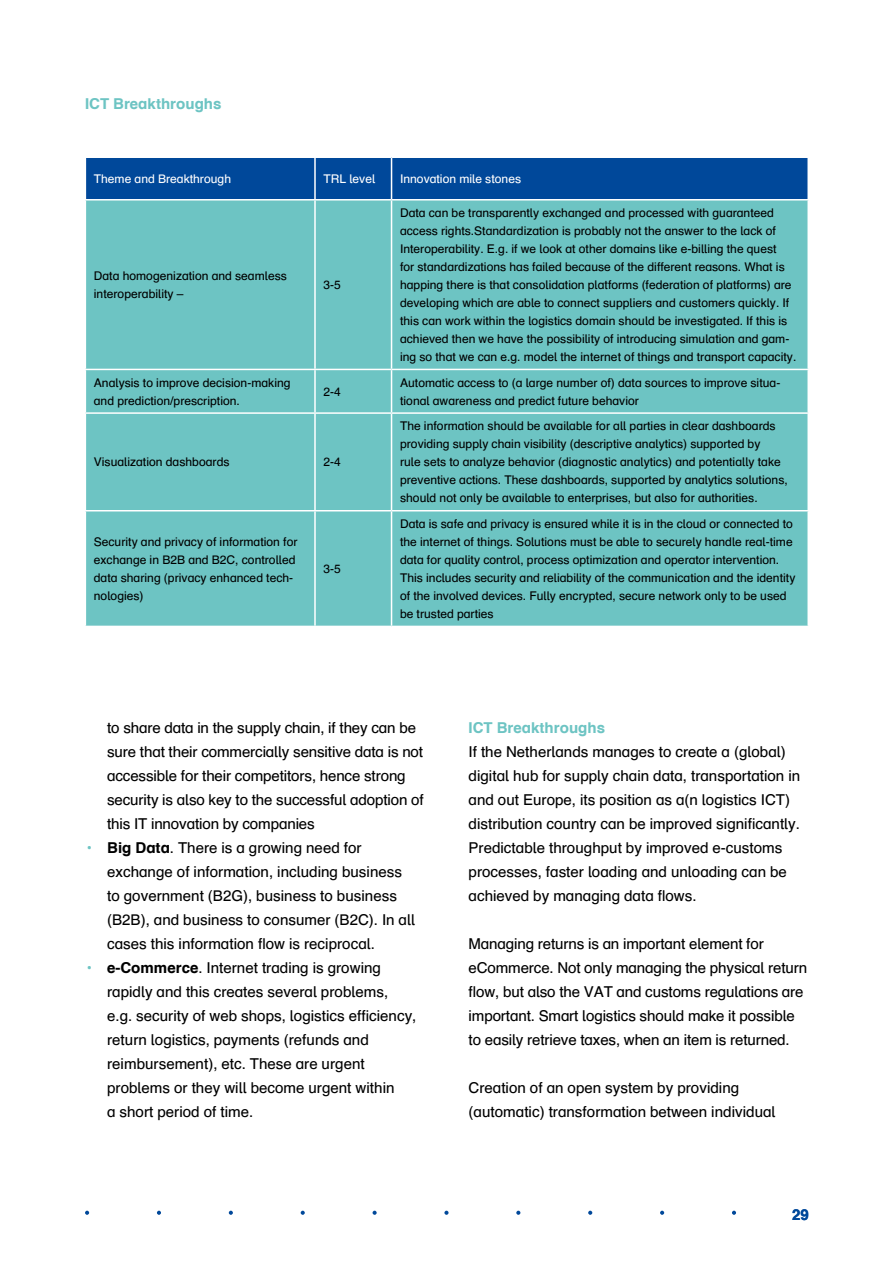
<style>
.page{position:relative;width:893px;height:1263px;background:#fff}
.page>*{position:absolute;margin:0;border:0;box-sizing:border-box;transform-origin:0 0}
.t1{font:15px/24px "Schulbuch Nord";color:#000}
.t2{font:700 15px "Schulbuch Nord";color:#6dc4c3}
.t3{font:700 15px "Schulbuch Nord";color:#00489a}
.t4{font:12px/18px "Schulbuch Nord";color:#000}
.t5{font:12px "Schulbuch Nord";color:#fff}
.s1{color:#6dc4c3}
.s2{font-weight:700}
</style>
<div class="page">
<svg style="left:85px;top:1211px;width:4px;height:4px"></svg>
<svg style="left:157px;top:1211px;width:4px;height:4px"></svg>
<svg style="left:229px;top:1211px;width:4px;height:4px"></svg>
<svg style="left:301px;top:1211px;width:4px;height:4px"></svg>
<svg style="left:373px;top:1211px;width:4px;height:4px"></svg>
<svg style="left:444px;top:1211px;width:5px;height:4px"></svg>
<svg style="left:516px;top:1211px;width:4px;height:4px"></svg>
<svg style="left:588px;top:1211px;width:4px;height:4px"></svg>
<svg style="left:660px;top:1211px;width:4px;height:4px"></svg>
<svg style="left:732px;top:1211px;width:4px;height:4px"></svg>
<div style="left:86px;top:158px;width:721px;height:41px;background:#00489a"></div>
<div style="left:86px;top:200px;width:721px;height:426px;background:#6dc4c3"></div>
<hr style="left:314px;top:158px;width:2px;height:41px;background:#fff">
<hr style="left:391px;top:158px;width:1px;height:41px;background:#fff">
<hr style="left:314px;top:200px;width:2px;height:169px;background:#fff">
<hr style="left:391px;top:200px;width:1px;height:169px;background:#fff">
<hr style="left:85px;top:369px;width:230px;height:1px;background:#fff">
<hr style="left:315px;top:369px;width:77px;height:1px;background:#fff">
<hr style="left:314px;top:370px;width:2px;height:42px;background:#fff">
<hr style="left:392px;top:369px;width:417px;height:1px;background:#fff">
<hr style="left:391px;top:370px;width:1px;height:42px;background:#fff">
<hr style="left:85px;top:412px;width:230px;height:2px;background:#fff">
<hr style="left:315px;top:412px;width:77px;height:2px;background:#fff">
<hr style="left:314px;top:414px;width:2px;height:96px;background:#fff">
<hr style="left:392px;top:412px;width:417px;height:2px;background:#fff">
<hr style="left:391px;top:414px;width:1px;height:96px;background:#fff">
<hr style="left:85px;top:510px;width:230px;height:1px;background:#fff">
<hr style="left:315px;top:510px;width:77px;height:1px;background:#fff">
<hr style="left:314px;top:511px;width:2px;height:115px;background:#fff">
<hr style="left:392px;top:510px;width:417px;height:1px;background:#fff">
<hr style="left:391px;top:511px;width:1px;height:115px;background:#fff">
<p class="t2" style="left:85px;top:94px;width:138px">ICT Breakthroughs</p>
<p class="t5" style="left:94px;top:171px;width:139px">Theme and Breakthrough</p>
<p class="t5" style="left:323px;top:171px;width:53px">TRL level</p>
<p class="t5" style="left:400px;top:171px;width:123px">Innovation mile stones</p>
<p class="t4" style="left:94px;top:266px;width:194px">Data homogenization and seamless interoperability –</p>
<p class="t4" style="left:323px;top:275px;width:19px">3-5</p>
<p class="t4" style="left:400px;top:203px;width:398px">Data can be transparently exchanged and processed with guaranteed access rights.Standardization is probably not the answer to the lack of Interoperability. E.g. if we look at other domains like e-billing the quest<br>for standardizations has failed because of the different reasons. What is happing there is that consolidation platforms (federation of platforms) are developing which are able to connect suppliers and customers quickly. If this can work within the logistics domain should be investigated. If this is achieved then we have the possibility of introducing simulation and gam&shy;ing so that we can e.g. model the internet of things and transport capacity.</p>
<p class="t4" style="left:94px;top:373px;width:198px">Analysis to improve decision-making and prediction/prescription.</p>
<p class="t4" style="left:323px;top:382px;width:19px">2-4</p>
<p class="t4" style="left:400px;top:373px;width:382px">Automatic access to (a large number of) data sources to improve situa&shy;tional awareness and predict future behavior</p>
<p class="t4" style="left:94px;top:453px;width:137px">Visualization dashboards</p>
<p class="t4" style="left:323px;top:453px;width:19px">2-4</p>
<p class="t4" style="left:94px;top:532px;width:205px">Security and privacy of information for exchange in B2B and B2C, controlled data sharing (privacy enhanced tech&shy;nologies)</p>
<p class="t4" style="left:323px;top:559px;width:19px">3-5</p>
<p class="t4" style="left:400px;top:417px;width:389px">The information should be available for all parties in clear dashboards providing supply chain visibility (descriptive analytics) supported by<br>rule sets to analyze behavior (diagnostic analytics) and potentially take preventive actions. These dashboards, supported by analytics solutions, should not only be available to enterprises, but also for authorities.</p>
<p class="t4" style="left:400px;top:514px;width:397px">Data is safe and privacy is ensured while it is in the cloud or connected to the internet of things. Solutions must be able to securely handle real-time data for quality control, process optimization and operator intervention.<br>This includes security and reliability of the communication and the identity of the involved devices. Fully encrypted, secure network only to be used be trusted parties</p>
<p class="t1" style="left:107px;top:715px;width:318px">to share data in the supply chain, if they can be sure that their commercially sensitive data is not accessible for their competitors, hence strong security is also key to the successful adoption of this IT innovation by companies</p>
<p class="t1" style="left:107px;top:835px;width:309px;text-indent:-21px"><span class="s1">•</span> <span class="s2">Big Data</span>. There is a growing need for exchange of information, including business to government (B2G), business to business (B2B), and business to consumer (B2C). In all cases this information flow is reciprocal.</p>
<p class="t1" style="left:107px;top:955px;width:311px;text-indent:-21px"><span class="s1">•</span> <span class="s2">e-Commerce</span>. Internet trading is growing rapidly and this creates several problems, e.g. security of web shops, logistics efficiency, return logistics, payments (refunds and reimbursement), etc. These are urgent problems or they will become urgent within<br>a short period of time.</p>
<p class="t2" style="left:469px;top:718px;width:138px">ICT Breakthroughs</p>
<p class="t1" style="left:469px;top:739px;width:333px">If the Netherlands manages to create a (global) digital hub for supply chain data, transportation in and out Europe, its position as a(n logistics ICT) distribution country can be improved significantly.<br>Predictable throughput by improved e-customs processes, faster loading and unloading can be achieved by managing data flows.</p>
<p class="t1" style="left:469px;top:931px;width:340px">Managing returns is an important element for eCommerce. Not only managing the physical return flow, but also the VAT and customs regulations are important. Smart logistics should make it possible to easily retrieve taxes, when an item is returned.</p>
<p class="t1" style="left:469px;top:1075px;width:308px">Creation of an open system by providing (automatic) transformation between individual</p>
<p class="t3" style="left:792px;top:1205px;width:18px">29</p>
</div>
